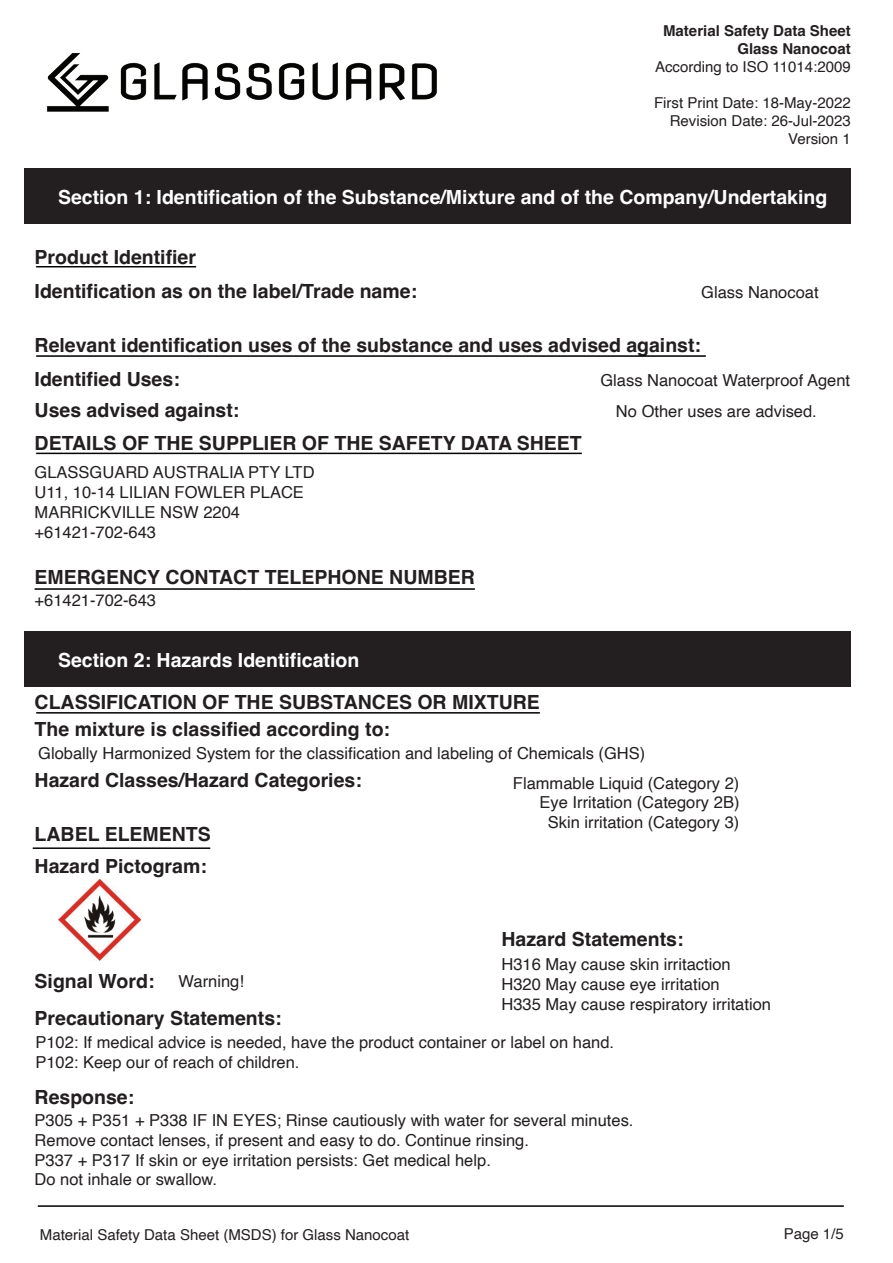
<style>
.page{position:relative;width:893px;height:1263px;background:#fff}
.page>*{position:absolute;margin:0;border:0;box-sizing:border-box;transform-origin:0 0}
.t1{font:700 19.5px/33.9px "Helvetica";color:#231f20}
.t2{font:700 19.5px "Helvetica";color:#fff}
.t3{font:16.5px/19.8px "Helvetica";color:#231f20}
.t4{font:15px/18px "Helvetica";color:#231f20;text-align:right}
.t5{font:700 15px/18px "Helvetica";color:#231f20;text-align:right}
.s1{font-weight:400;font-size:16.5px}
</style>
<div class="page">
<img style="left:46px;top:53px;width:391px;height:59px">
<div style="left:24px;top:168px;width:827px;height:56px;background:#231f20"></div>
<hr style="left:38px;top:1205px;width:806px;height:2px;background:#040503">
<hr style="left:33px;top:847px;width:177px;height:2px;background:#040503">
<div style="left:24px;top:631px;width:827px;height:56px;background:#231f20"></div>
<hr style="left:36px;top:266px;width:160px;height:1px;background:#040503">
<hr style="left:36px;top:355px;width:670px;height:2px;background:#040503">
<hr style="left:36px;top:453px;width:546px;height:1px;background:#040503">
<hr style="left:35px;top:588px;width:440px;height:2px;background:#040503">
<hr style="left:36px;top:712px;width:504px;height:2px;background:#040503">
<img style="left:59px;top:880px;width:81px;height:81px">
<p class="t5" style="left:663px;top:23px;width:189px">Material Safety Data Sheet<br>Glass Nanocoat</p>
<p class="t4" style="left:655px;top:58px;width:197px">According to ISO 11014:2009</p>
<p class="t4" style="left:654px;top:94px;width:198px">First Print Date: 18-May-2022<br>Revision Date: 26-Jul-2023<br>Version 1</p>
<p class="t2" style="left:58px;top:185px;width:771px">Section 1: Identification of the Substance/Mixture and of the Company/Undertaking</p>
<p class="t1" style="left:35px;top:242px;width:384px">Product Identifier<br>Identification as on the label/Trade name:</p>
<p class="t3" style="left:701px;top:282px;width:119px">Glass Nanocoat</p>
<p class="t1" style="left:35px;top:330px;width:668px">Relevant identification uses of the substance and uses advised against:<br>Identified Uses:</p>
<p class="t3" style="left:600px;top:370px;width:251px">Glass Nanocoat Waterproof Agent</p>
<p class="t1" style="left:35px;top:395px;width:206px">Uses advised against:</p>
<p class="t3" style="left:616px;top:402px;width:202px">No Other uses are advised.</p>
<p class="t1" style="left:35px;top:429px;width:549px">DETAILS OF THE SUPPLIER OF THE SAFETY DATA SHEET</p>
<p class="t3" style="left:35px;top:463px;width:282px">GLASSGUARD AUSTRALIA PTY LTD<br>U11, 10-14 LILIAN FOWLER PLACE<br>MARRICKVILLE NSW 2204 +61421-702-643</p>
<p class="t1" style="left:35px;top:562px;width:442px">EMERGENCY CONTACT TELEPHONE NUMBER</p>
<p class="t3" style="left:35px;top:591px;width:123px">+61421-702-643</p>
<p class="t2" style="left:58px;top:648px;width:303px">Section 2: Hazards Identification</p>
<p class="t1" style="left:35px;top:688px;width:507px">CLASSIFICATION OF THE SUBSTANCES OR MIXTURE</p>
<p class="t3" style="left:38px;top:744px;width:609px">Globally Harmonized System for the classification and labeling of Chemicals (GHS)</p>
<p class="t1" style="left:35px;top:714px;width:357px">The mixture is classified according to:</p>
<p class="t1" style="left:35px;top:765px;width:329px">Hazard Classes/Hazard Categories:</p>
<p class="t3" style="left:513px;top:773px;width:228px;text-align:right">Flammable Liquid (Category 2)<br>Eye Irritation (Category 2B)<br>Skin irritation (Category 3)</p>
<p class="t1" style="left:35px;top:851px;width:174px">Hazard Pictogram:</p>
<p class="t1" style="left:35px;top:819px;width:178px">LABEL ELEMENTS</p>
<p class="t1" style="left:35px;top:966px;width:211px">Signal Word: <span class="s1">Warning!</span></p>
<p class="t1" style="left:35px;top:1003px;width:249px">Precautionary Statements:</p>
<p class="t1" style="left:501px;top:925px;width:184px">Hazard Statements:</p>
<p class="t3" style="left:501px;top:955px;width:271px">H316 May cause skin irritaction<br>H320 May cause eye irritation<br>H335 May cause respiratory irritation</p>
<p class="t3" style="left:35px;top:1033px;width:580px">P102: If medical advice is needed, have the product container or label on hand.<br>P102: Keep our of reach of children.</p>
<p class="t1" style="left:35px;top:1082px;width:101px">Response:</p>
<p class="t3" style="left:35px;top:1111px;width:600px">P305 + P351 + P338 IF IN EYES; Rinse cautiously with water for several minutes.<br>Remove contact lenses, if present and easy to do. Continue rinsing.<br>P337 + P317 If skin or eye irritation persists: Get medical help.<br>Do not inhale or swallow.</p>
<p class="t4" style="left:40px;top:1226px;width:371px">Material Safety Data Sheet (MSDS) for Glass Nanocoat</p>
<p class="t4" style="left:784px;top:1225px;width:62px">Page 1/5</p>
</div>
